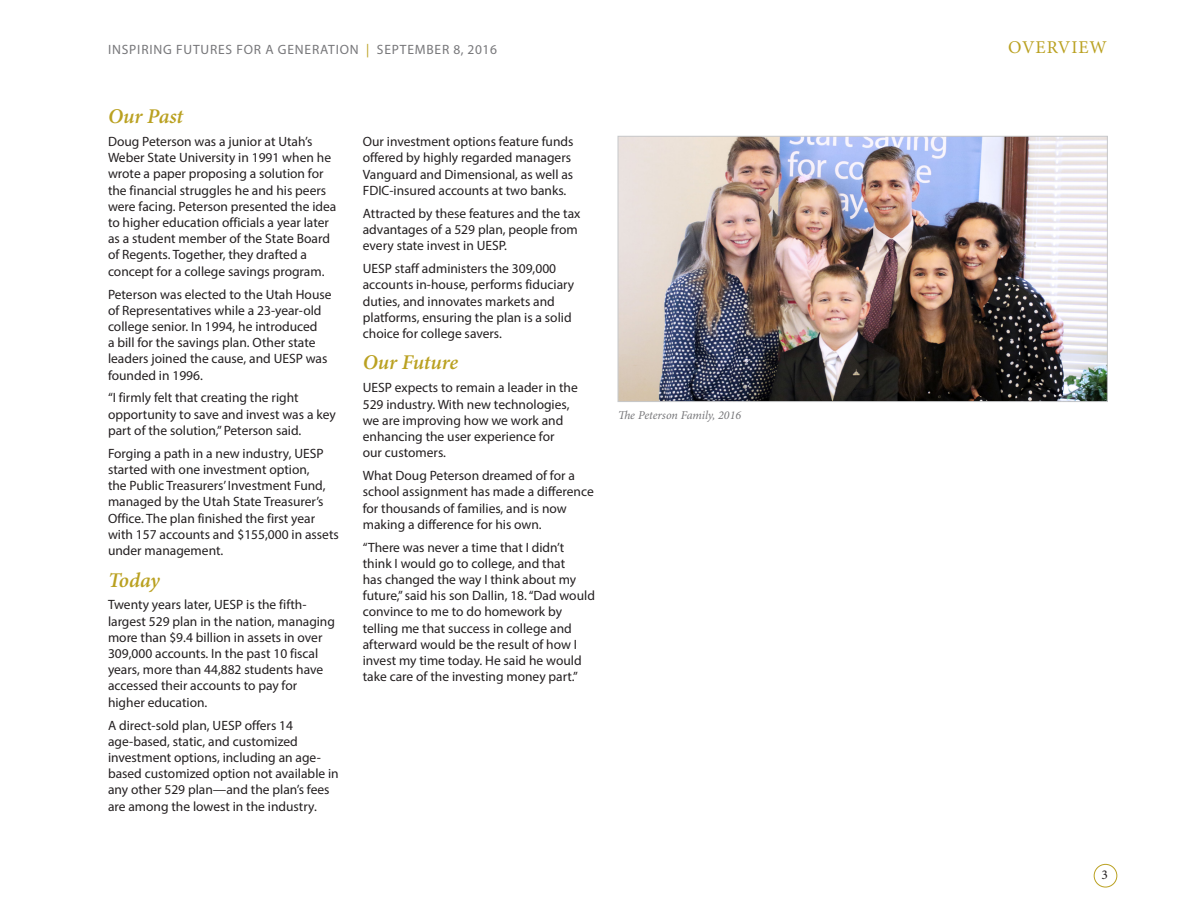
<style>
.page{position:relative;width:1188px;height:918px;background:#fff}
.page>*{position:absolute;margin:0;border:0;box-sizing:border-box;transform-origin:0 0}
.subheads_2{font:italic 600 21px "Minion Pro";letter-spacing:-.01em;color:#baa121}
.t1{font:18px "Minion Pro";letter-spacing:.05em;color:#baa121}
.body_copy{font:13.5px/16.2px "Myriad Pro";color:#231f20}
.t2{font:13.5px "Myriad Pro";letter-spacing:.06em;color:#77777a}
.t3{font:13.5px "Minion Pro";color:#231f20}
.new_footnotes{font:italic 12px "Minion Pro";letter-spacing:-.005em;color:#77777a}
.s1{color:#baa121}
</style>
<div class="page">
<div style="left:1094px;top:864px;width:23px;height:23px;border:1px solid #baa121;border-radius:50%"></div>
<img style="left:620px;top:138px;width:486px;height:262px">
<div style="left:618px;top:136px;width:490px;height:266px;border:1px solid #c7c8ca"></div>
<p class="t2" style="left:108px;top:42px;width:390px">INSPIRING FUTURES FOR A GENERATION <span class="s1">|</span> SEPTEMBER 8, 2016</p>
<p class="subheads_2" style="left:108px;top:102px;width:77px">Our Past</p>
<p class="body_copy" style="left:108px;top:133px;width:230px">Doug Peterson was a junior at Utah’s Weber State University in 1991 when he wrote a paper proposing a solution for the financial struggles he and his peers were facing. Peterson presented the idea to higher education officials a year later as a student member of the State Board of Regents. Together, they drafted a concept for a college savings program.</p>
<p class="body_copy" style="left:108px;top:286px;width:225px">Peterson was elected to the Utah House of Representatives while a 23-year-old college senior. In 1994, he introduced<br>a bill for the savings plan. Other state leaders joined the cause, and UESP was founded in 1996.</p>
<p class="body_copy" style="left:108px;top:390px;width:229px">“I firmly felt that creating the right opportunity to save and invest was a key part of the solution,” Peterson said.</p>
<p class="body_copy" style="left:108px;top:445px;width:232px">Forging a path in a new industry, UESP started with one investment option,<br>the Public Treasurers’ Investment Fund, managed by the Utah State Treasurer’s Office. The plan finished the first year with 157 accounts and $155,000 in assets under management.</p>
<p class="subheads_2" style="left:108px;top:565px;width:53px">Today</p>
<p class="body_copy" style="left:108px;top:597px;width:229px">Twenty years later, UESP is the fifth&shy;largest 529 plan in the nation, managing more than $9.4 billion in assets in over 309,000 accounts. In the past 10 fiscal years, more than 44,882 students have accessed their accounts to pay for higher education.</p>
<p class="body_copy" style="left:108px;top:717px;width:232px">A direct-sold plan, UESP offers 14 age-based, static, and customized investment options, including an age&shy;based customized option not available in any other 529 plan—and the plan’s fees are among the lowest in the industry.</p>
<p class="body_copy" style="left:363px;top:133px;width:212px">Our investment options feature funds offered by highly regarded managers Vanguard and Dimensional, as well as FDIC-insured accounts at two banks.</p>
<p class="body_copy" style="left:363px;top:205px;width:219px">Attracted by these features and the tax advantages of a 529 plan, people from every state invest in UESP.</p>
<p class="body_copy" style="left:363px;top:260px;width:213px">UESP staff administers the 309,000 accounts in-house, performs fiduciary duties, and innovates markets and platforms, ensuring the plan is a solid choice for college savers.</p>
<p class="subheads_2" style="left:363px;top:348px;width:97px">Our Future</p>
<p class="body_copy" style="left:363px;top:380px;width:217px">UESP expects to remain a leader in the<br>529 industry. With new technologies, we are improving how we work and enhancing the user experience for<br>our customers.</p>
<p class="body_copy" style="left:363px;top:467px;width:232px">What Doug Peterson dreamed of for a school assignment has made a difference for thousands of families, and is now making a difference for his own.</p>
<p class="body_copy" style="left:363px;top:539px;width:234px">“There was never a time that I didn’t think I would go to college, and that<br>has changed the way I think about my future,” said his son Dallin, 18. “Dad would convince to me to do homework by telling me that success in college and afterward would be the result of how I invest my time today. He said he would take care of the investing money part.”</p>
<p class="new_footnotes" style="left:618px;top:407px;width:125px">The Peterson Family, 2016</p>
<p class="t1" style="left:1008px;top:35px;width:100px">OVERVIEW</p>
<p class="t3" style="left:1102px;top:866px;width:8px">3</p>
</div>
